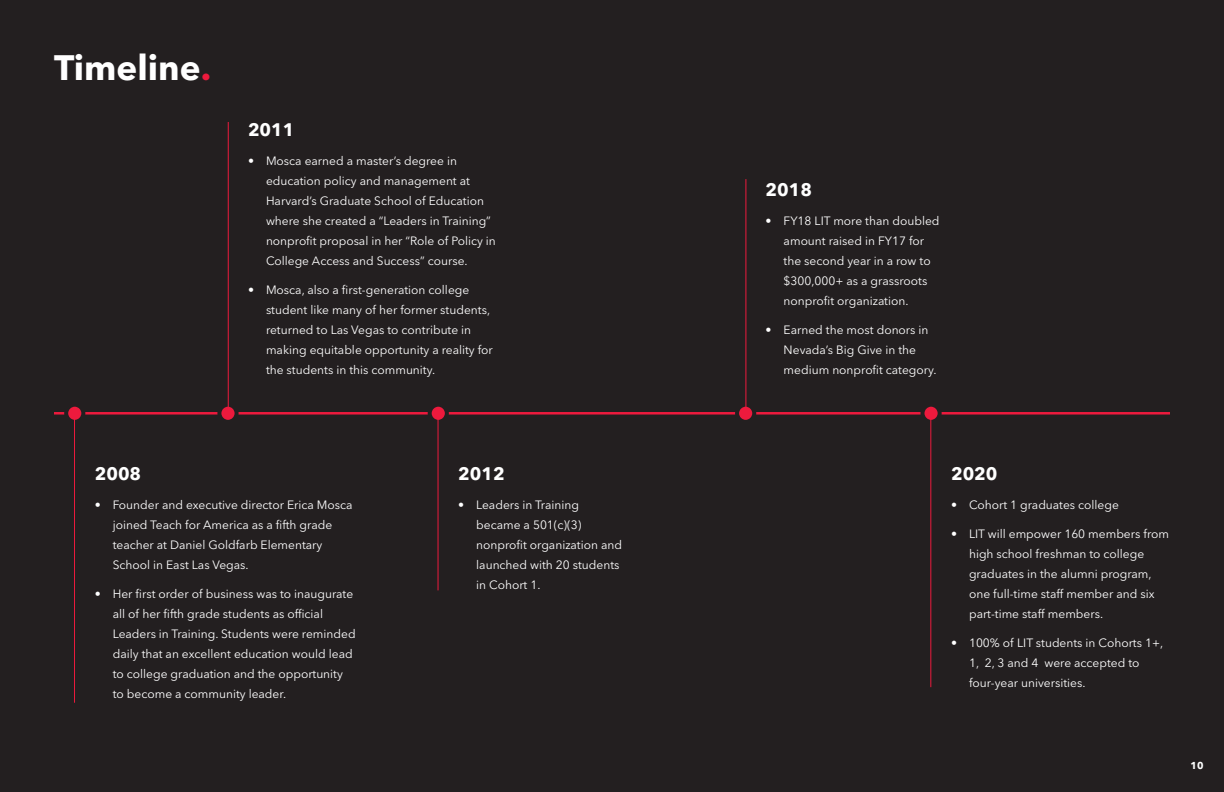
<style>
.page{position:relative;width:1224px;height:792px;background:#231f20}
.page>*{position:absolute;margin:0;border:0;box-sizing:border-box;transform-origin:0 0}
.t1{font:700 35px "Avenir Next LT Pro";color:#fff}
.t2{font:700 18px "Avenir Next LT Pro";color:#fff}
.t3{font:12px/20px "Avenir Next LT Pro";color:#fff}
.t4{font:700 10px "Avenir Next LT Pro";color:#fff}
.s1{color:#ed1a3d}
</style>
<div class="page">
<hr style="left:54px;top:412px;width:1116px;height:3px;background:#ed1a3d">
<div style="left:66px;top:405px;width:17px;height:17px;background:#ed1a3d;border-radius:50%"></div>
<div style="left:64px;top:403px;width:21px;height:21px;border:4px solid #231f20;border-radius:50%"></div>
<div style="left:430px;top:405px;width:17px;height:17px;background:#ed1a3d;border-radius:50%"></div>
<div style="left:428px;top:403px;width:21px;height:21px;border:4px solid #231f20;border-radius:50%"></div>
<hr style="left:438px;top:411px;width:1px;height:179px;background:#ed1a3d">
<svg style="left:922px;top:405px;width:18px;height:17px"></svg>
<div style="left:920px;top:403px;width:22px;height:21px;border:4px solid #231f20;border-radius:50%"></div>
<hr style="left:930px;top:411px;width:1px;height:276px;background:#ed1a3d">
<svg style="left:219px;top:405px;width:18px;height:17px"></svg>
<div style="left:217px;top:403px;width:22px;height:21px;border:4px solid #231f20;border-radius:50%"></div>
<hr style="left:228px;top:122px;width:1px;height:293px;background:#ed1a3d">
<div style="left:737px;top:405px;width:17px;height:17px;background:#ed1a3d;border-radius:50%"></div>
<div style="left:735px;top:403px;width:21px;height:21px;border:4px solid #231f20;border-radius:50%"></div>
<hr style="left:745px;top:179px;width:1px;height:236px;background:#ed1a3d">
<hr style="left:74px;top:411px;width:1px;height:292px;background:#ed1a3d">
<h1 class="t1" style="left:54px;top:47px;width:159px">Timeline<span class="s1">.</span></h1>
<h2 class="t2" style="left:248px;top:118px;width:48px">2011</h2>
<p class="t3" style="left:266px;top:150px;width:231px;text-indent:-18px">• Mosca earned a master’s degree in education policy and management at Harvard’s Graduate School of Education where she created a “Leaders in Training” nonprofit proposal in her “Role of Policy in College Access and Success” course.</p>
<p class="t3" style="left:266px;top:279px;width:228px;text-indent:-18px">• Mosca, also a first-generation college student like many of her former students, returned to Las Vegas to contribute in making equitable opportunity a reality for the students in this community.</p>
<h2 class="t2" style="left:95px;top:463px;width:48px">2008</h2>
<p class="t3" style="left:113px;top:495px;width:241px;text-indent:-18px">• Founder and executive director Erica Mosca joined Teach for America as a fifth grade teacher at Daniel Goldfarb Elementary School in East Las Vegas.</p>
<p class="t3" style="left:113px;top:584px;width:244px;text-indent:-18px">• Her first order of business was to inaugurate all of her fifth grade students as official Leaders in Training. Students were reminded daily that an excellent education would lead to college graduation and the opportunity to become a community leader.</p>
<h2 class="t2" style="left:458px;top:463px;width:48px">2012</h2>
<p class="t3" style="left:476px;top:495px;width:147px;text-indent:-18px">• Leaders in Training became a 501(c)(3) nonprofit organization and launched with 20 students in Cohort 1.</p>
<h2 class="t2" style="left:766px;top:178px;width:48px">2018</h2>
<p class="t3" style="left:784px;top:210px;width:157px;text-indent:-18px">• FY18 LIT more than doubled amount raised in FY17 for the second year in a row to $300,000+ as a grassroots nonprofit organization.</p>
<p class="t3" style="left:784px;top:319px;width:155px;text-indent:-18px">• Earned the most donors in<br>Nevada’s Big Give in the medium nonprofit category.</p>
<h2 class="t2" style="left:951px;top:463px;width:48px">2020</h2>
<p class="t3" style="left:951px;top:495px;width:169px">• Cohort 1 graduates college</p>
<p class="t3" style="left:969px;top:524px;width:202px;text-indent:-18px">• LIT will empower 160 members from high school freshman to college graduates in the alumni program, one full-time staff member and six part-time staff members.</p>
<p class="t3" style="left:969px;top:633px;width:196px;text-indent:-18px">• 100% of LIT students in Cohorts 1+,<br>1, 2, 3 and 4 were accepted to four-year universities.</p>
<p class="t4" style="left:1191px;top:759px;width:14px">10</p>
</div>
